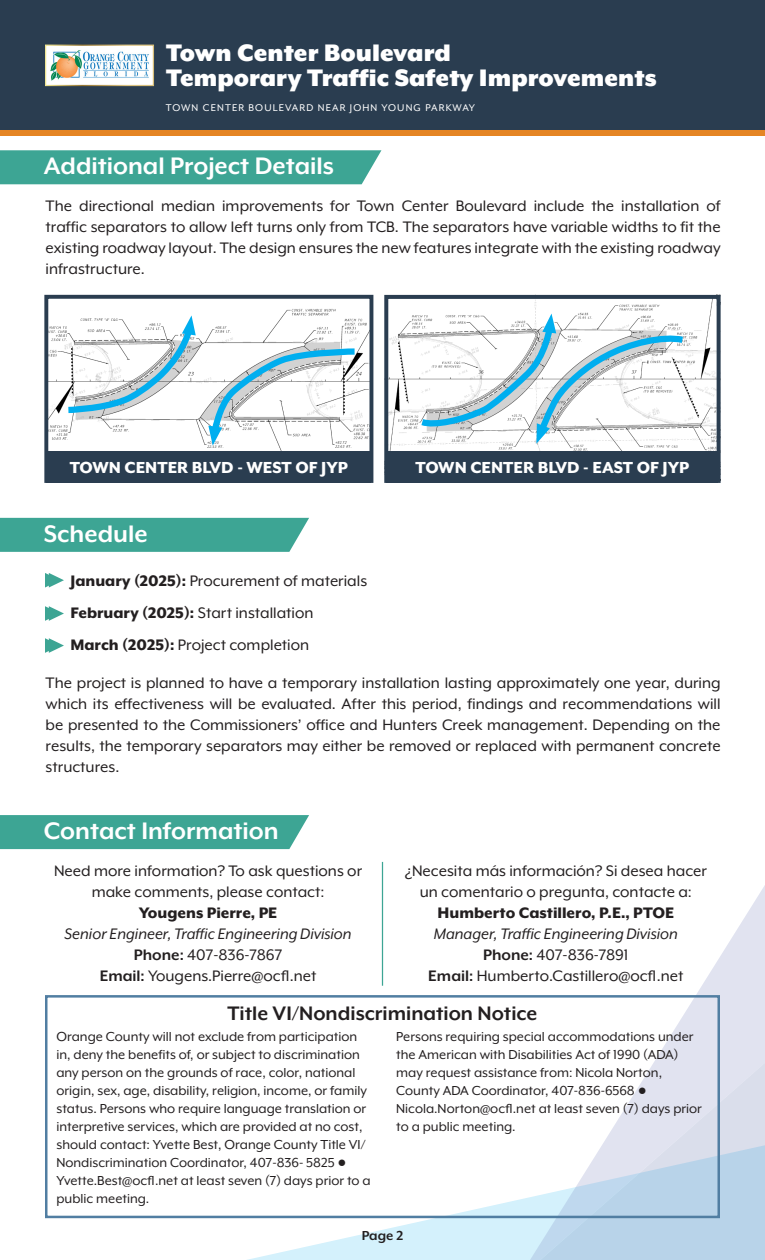
<style>
.page{position:relative;width:765px;height:1260px;background:#fff}
.page>*{position:absolute;margin:0;border:0;box-sizing:border-box;transform-origin:0 0}
.t1{font:900 27.5px "Mr Eaves XL Mod OT";color:#fff}
.t2{font:700 27.5px "Mr Eaves XL Mod OT";color:#fff}
.t3{font:700 22.5px "Mr Eaves XL Mod OT";color:#231f20}
.t4{font:800 18.38px "Mr Eaves XL Mod OT";color:#fff}
.t5{font:17.5px/21px "Mr Eaves XL Mod OT";color:#231f20;text-align:justify}
.t6{font:italic 17.5px "Mr Eaves XL Mod OT";color:#231f20}
.t7{font:800 17.5px "Mr Eaves XL Mod OT";color:#231f20}
.t8{font:15px/18px "Mr Eaves XL Mod OT";color:#231f20}
.t9{font:700 15px "Mr Eaves XL Mod OT";color:#231f20}
.t10{font:11.25px "Mr Eaves XL Mod OT";letter-spacing:.1em;color:#fff}
.s1{font-weight:800}
.s2{font-weight:700}
.s3{font-family:"Arial";font-weight:700;font-style:italic}
</style>
<div class="page">
<svg style="left:144px;top:1200px;width:371px;height:60px"></svg>
<svg style="left:518px;top:885px;width:247px;height:375px"></svg>
<div style="left:0;top:0;width:765px;height:133px;background:#2a3d50"></div>
<img style="left:47px;top:47px;width:105px;height:37px">
<div style="left:45px;top:45px;width:109px;height:41px;border:1px solid #fff"></div>
<div style="left:0;top:131px;width:765px;height:5px;background:#e58524"></div>
<div style="left:0;top:150px;width:381px;height:34px;background:#3da594"></div>
<div style="left:0;top:815px;width:309px;height:34px;background:#3da594"></div>
<hr style="left:382px;top:862px;width:1px;height:124px;background:#3da594">
<div style="left:0;top:518px;width:309px;height:34px;background:#3da594"></div>
<svg style="left:45px;top:573px;width:19px;height:15px"></svg>
<svg style="left:45px;top:606px;width:19px;height:15px"></svg>
<svg style="left:45px;top:638px;width:19px;height:15px"></svg>
<img style="left:49px;top:309px;width:319px;height:143px">
<div style="left:44px;top:295px;width:329px;height:188px;border:4px solid #2a3d50"></div>
<img style="left:389px;top:300px;width:327px;height:152px">
<div style="left:384px;top:295px;width:337px;height:188px;border:4px solid #2a3d50"></div>
<div style="left:46px;top:452px;width:325px;height:31px;background:#2a3d50"></div>
<div style="left:387px;top:452px;width:331px;height:31px;background:#2a3d50"></div>
<div style="left:45px;top:995px;width:675px;height:223px;border:2px solid #517ea2"></div>
<svg style="left:62px;top:315px;width:134px;height:101px"></svg>
<svg style="left:208px;top:345px;width:153px;height:101px"></svg>
<svg style="left:414px;top:314px;width:276px;height:130px"></svg>
<p class="t1" style="left:166px;top:38px;width:286px">Town Center Boulevard</p>
<p class="t1" style="left:166px;top:63px;width:492px">Temporary Traffic Safety Improvements</p>
<p class="t10" style="left:166px;top:102px;width:311px">TOWN CENTER BOULEVARD NEAR JOHN YOUNG PARKWAY</p>
<p class="t2" style="left:44px;top:151px;width:292px">Additional Project Details</p>
<p class="t5" style="left:46px;top:195px;width:677px">The directional median improvements for Town Center Boulevard include the installation of traffic separators to allow left turns only from TCB. The separators have variable widths to fit the existing roadway layout. The design ensures the new features integrate with the existing roadway infrastructure.</p>
<p class="t4" style="left:70px;top:458px;width:280px">TOWN CENTER BLVD - WEST OF JYP</p>
<p class="t4" style="left:416px;top:458px;width:275px">TOWN CENTER BLVD - EAST OF JYP</p>
<p class="t2" style="left:44px;top:518px;width:105px">Schedule</p>
<p class="t5" style="left:70px;top:570px;width:298px"><span class="s1">January (2025):</span> Procurement of materials</p>
<p class="t5" style="left:70px;top:602px;width:245px"><span class="s1">February (2025):</span> Start installation</p>
<p class="t5" style="left:70px;top:634px;width:240px"><span class="s1">March (2025):</span> Project completion</p>
<p class="t5" style="left:46px;top:672px;width:677px">The project is planned to have a temporary installation lasting approximately one year, during which its effectiveness will be evaluated. After this period, findings and recommendations will be presented to the Commissioners’ office and Hunters Creek management. Depending on the results, the temporary separators may either be removed or replaced with permanent concrete structures.</p>
<p class="t2" style="left:44px;top:816px;width:237px">Contact Information</p>
<p class="t5" style="left:54px;top:860px;width:310px">Need more information? To ask questions or</p>
<p class="t5" style="left:92px;top:881px;width:234px">make comments, please contact:</p>
<p class="t7" style="left:139px;top:903px;width:140px">Yougens Pierre, PE</p>
<p class="t6" style="left:65px;top:924px;width:289px">Senior Engineer, Traffic Engineering Division</p>
<p class="t5" style="left:134px;top:944px;width:150px"><span class="s2">Phone:</span> 407-836-7867</p>
<p class="t5" style="left:100px;top:965px;width:218px"><span class="s2">Email:</span> Yougens.Pierre@ocfl.net</p>
<p class="t5" style="left:405px;top:860px;width:304px;text-align:center">¿Necesita más información? Si desea hacer un comentario o pregunta, contacte a:</p>
<p class="t7" style="left:438px;top:903px;width:238px">Humberto Castillero, P.E., PTOE</p>
<p class="t6" style="left:434px;top:924px;width:246px">Manager, Traffic Engineering Division</p>
<p class="t5" style="left:483px;top:944px;width:147px"><span class="s2">Phone:</span> 407-836-7891</p>
<p class="t5" style="left:428px;top:965px;width:257px"><span class="s2">Email:</span> Humberto.Castillero@ocfl.net</p>
<p class="t3" style="left:227px;top:1001px;width:312px">Title VI/Nondiscrimination Notice</p>
<p class="t8" style="left:396px;top:1028px;width:299px">Persons requiring special accommodations under the American with Disabilities Act of 1990 (ADA) may request assistance from: Nicola Norton, County ADA Coordinator, 407-836-6568 <span class="s3">●</span></p>
<p class="t8" style="left:396px;top:1100px;width:307px">Nicola.Norton@ocfl.net at least seven (7) days prior to a public meeting.</p>
<p class="t8" style="left:57px;top:1028px;width:316px">Orange County will not exclude from participation in, deny the benefits of, or subject to discrimination any person on the grounds of race, color, national origin, sex, age, disability, religion, income, or family status. Persons who require language translation or interpretive services, which are provided at no cost, should contact: Yvette Best, Orange County Title VI/ Nondiscrimination Coordinator, 407-836- 5825 <span class="s3">● </span>Yvette.Best@ocfl.net at least seven (7) days prior to a public meeting.</p>
<p class="t9" style="left:362px;top:1228px;width:43px">Page 2</p>
</div>
